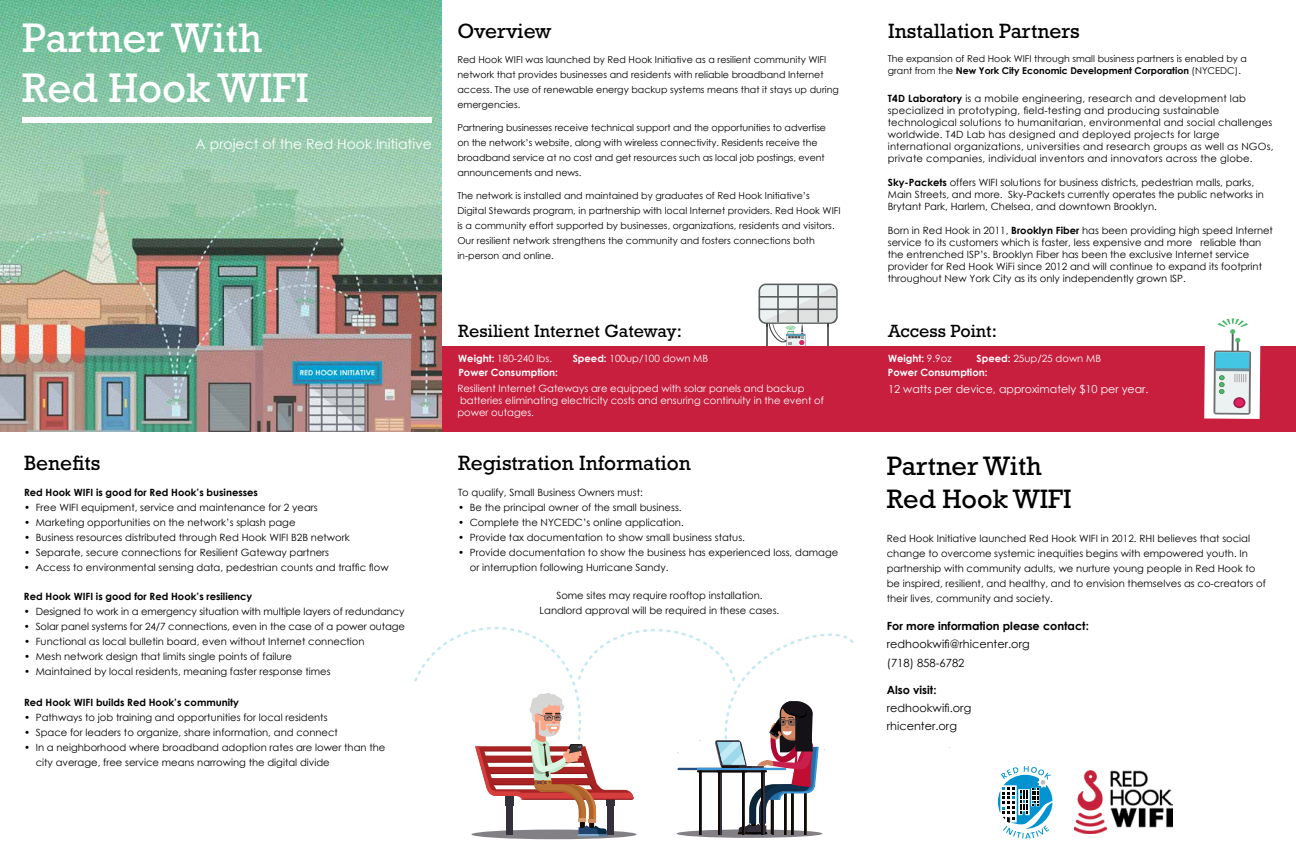
<style>
.page{position:relative;width:1296px;height:864px;background:#fff}
.page>*{position:absolute;margin:0;border:0;box-sizing:border-box;transform-origin:0 0}
.t1{font:42px/50.4px "Rockwell Std";color:#fff}
.t2{font:27.1px/32.5px "Rockwell Std";color:#000}
.t3{font:21px "Rockwell Std";color:#000}
.t4{font:21px "Rockwell Std";color:#000101}
.t5{font:18px "Rockwell Std";color:#000}
.t6{font:14px "Century Gothic";color:#fff}
.t7{font:11.3px/18.1px "Century Gothic";color:#000}
.t8{font:700 11.3px "Century Gothic";color:#000}
.t9{font:11px "Century Gothic";color:#fff}
.t10{font:10px/15px "Century Gothic";color:#000}
.t11{font:10px/12px "Century Gothic";letter-spacing:.02em;color:#000}
.t12{font:10px/12px "Century Gothic";color:#fff}
.t13{font:700 10px "Century Gothic";color:#000}
.t14{font:700 10px/14.9px "Century Gothic";color:#fff}
.t15{font:9.5px/15px "Century Gothic";color:#000}
.t16{font:9.4px/12.1px "Century Gothic";color:#000}
.s1{font-weight:700}
.s2{font-weight:400}
</style>
<div class="page">
<svg style="left:759px;top:284px;width:79px;height:62px"></svg>
<div style="left:421px;top:346px;width:444px;height:85px;background:#c81f3e"></div>
<div style="left:862px;top:346px;width:434px;height:85px;background:#c81f3e"></div>
<svg style="left:1204px;top:318px;width:57px;height:101px"></svg>
<img style="left:0;top:0;width:441px;height:432px">
<div style="left:22px;top:117px;width:410px;height:6px;background:#fff"></div>
<svg style="left:998px;top:766px;width:54px;height:73px"></svg>
<img style="left:1074px;top:771px;width:98px;height:62px">
<svg style="left:677px;top:829px;width:145px;height:9px"></svg>
<svg style="left:471px;top:830px;width:166px;height:9px"></svg>
<svg style="left:414px;top:627px;width:440px;height:209px"></svg>
<h1 class="t1" style="left:22px;top:12px;width:288px">Partner With<br>Red Hook WIFI</h1>
<h3 class="t6" style="left:196px;top:135px;width:238px">A project of the Red Hook Initiative</h3>
<h3 class="t3" style="left:24px;top:451px;width:78px">Benefits</h3>
<p class="t13" style="left:24px;top:485px;width:236px">Red Hook WIFI is good for Red Hook’s businesses</p>
<p class="t10" style="left:24px;top:500px;width:295px">• Free WIFI equipment, service and maintenance for 2 years</p>
<p class="t10" style="left:24px;top:515px;width:273px">• Marketing opportunities on the network’s splash page</p>
<p class="t10" style="left:24px;top:530px;width:327px">• Business resources distributed through Red Hook WIFI B2B network</p>
<p class="t10" style="left:24px;top:545px;width:307px">• Separate, secure connections for Resilient Gateway partners</p>
<p class="t10" style="left:24px;top:560px;width:366px">• Access to environmental sensing data, pedestrian counts and traffic flow</p>
<p class="t13" style="left:24px;top:589px;width:230px">Red Hook WIFI is good for Red Hook’s resiliency</p>
<p class="t10" style="left:24px;top:604px;width:382px">• Designed to work in a emergency situation with multiple layers of redundancy</p>
<p class="t10" style="left:24px;top:619px;width:382px">• Solar panel systems for 24/7 connections, even in the case of a power outage</p>
<p class="t10" style="left:24px;top:634px;width:342px">• Functional as local bulletin board, even without Internet connection</p>
<p class="t10" style="left:24px;top:649px;width:270px">• Mesh network design that limits single points of failure</p>
<p class="t10" style="left:24px;top:664px;width:308px">• Maintained by local residents, meaning faster response times</p>
<p class="t13" style="left:24px;top:694px;width:216px">Red Hook WIFI builds Red Hook’s community</p>
<p class="t10" style="left:24px;top:709px;width:305px">• Pathways to job training and opportunities for local residents</p>
<p class="t10" style="left:24px;top:724px;width:316px">• Space for leaders to organize, share information, and connect</p>
<p class="t10" style="left:36px;top:739px;width:351px;text-indent:-12px">• In a neighborhood where broadband adoption rates are lower than the city average, free service means narrowing the digital divide</p>
<h3 class="t4" style="left:457px;top:19px;width:96px">Overview</h3>
<p class="t15" style="left:457px;top:51px;width:383px">Red Hook WIFI was launched by Red Hook Initiative as a resilient community WIFI network that provides businesses and residents with reliable broadband Internet access. The use of renewable energy backup systems means that it stays up during emergencies.</p>
<p class="t15" style="left:457px;top:119px;width:370px">Partnering businesses receive technical support and the opportunities to advertise on the network’s website, along with wireless connectivity. Residents receive the broadband service at no cost and get resources such as local job postings, event announcements and news.</p>
<p class="t15" style="left:457px;top:187px;width:385px">The network is installed and maintained by graduates of Red Hook Initiative’s Digital Stewards program, in partnership with local Internet providers. Red Hook WIFI is a community effort supported by businesses, organizations, residents and visitors.<br>Our resilient network strengthens the community and fosters connections both in-person and online.</p>
<h3 class="t5" style="left:458px;top:321px;width:225px">Resilient Internet Gateway:</h3>
<p class="t12" style="left:458px;top:352px;width:95px"><span class="s1">Weight:</span> 180-240 lbs.</p>
<p class="t12" style="left:573px;top:352px;width:137px"><span class="s1">Speed:</span> 100up/100 down MB</p>
<p class="t14" style="left:458px;top:365px;width:101px">Power Consumption:</p>
<p class="t12" style="left:457px;top:382px;width:368px">Resilient Internet Gateways are equipped with solar panels and backup batteries eliminating electricity costs and ensuring continuity in the event of power outages.</p>
<h3 class="t3" style="left:458px;top:451px;width:234px">Registration Information</h3>
<p class="t10" style="left:458px;top:484px;width:186px">To qualify, Small Business Owners must:</p>
<p class="t10" style="left:458px;top:499px;width:225px">• Be the principal owner of the small business.</p>
<p class="t10" style="left:458px;top:514px;width:227px">• Complete the NYCEDC’s online application.</p>
<p class="t10" style="left:458px;top:529px;width:288px">• Provide tax documentation to show small business status.</p>
<p class="t10" style="left:470px;top:544px;width:370px;text-indent:-12px">• Provide documentation to show the business has experienced loss, damage or interruption following Hurricane Sandy.</p>
<p class="t10" style="left:540px;top:588px;width:241px;text-align:center">Some sites may require rooftop installation.<br>Landlord approval will be required in these cases.</p>
<h3 class="t3" style="left:888px;top:19px;width:193px">Installation Partners</h3>
<p class="t16" style="left:888px;top:53px;width:361px">The expansion of Red Hook WIFI through small business partners is enabled by a grant from the <span class="s1">New York City Economic Development Corporation</span> (NYCEDC).</p>
<p class="t11" style="left:888px;top:92px;width:387px"><span class="s1">T4D Laboratory</span> is a mobile engineering, research and development lab specialized in prototyping, field-testing and producing sustainable technological solutions to humanitarian, environmental and social challenges worldwide. T4D Lab has designed and deployed projects for large international organizations, universities and research groups as well as NGOs, private companies, individual inventors and innovators across the globe.</p>
<p class="t10" style="left:888px;top:176px;width:378px;line-height:12px"><span class="s1">Sky-Packets</span> offers WIFI solutions for business districts, pedestrian malls, parks,<br>Main Streets, and more. Sky-Packets currently operates the public networks in<br>Brytant Park, Harlem, Chelsea, and downtown Brooklyn.</p>
<p class="t10" style="left:888px;top:224px;width:387px;line-height:12px">Born in Red Hook in 2011, <span class="s1">Brooklyn Fiber</span> has been providing high speed Internet service to its customers which is faster, less expensive and more reliable than the entrenched ISP’s. Brooklyn Fiber has been the exclusive Internet service provider for Red Hook WiFi since 2012 and will continue to expand its footprint throughout New York City as its only independently grown ISP.</p>
<h3 class="t5" style="left:888px;top:320px;width:110px">Access Point:</h3>
<p class="t14" style="left:888px;top:350px;width:65px">Weight: <span class="s2">9.9oz</span></p>
<p class="t14" style="left:888px;top:350px;width:215px;text-indent:89px">Speed: <span class="s2">25up/25 down MB<br></span>Power Consumption:</p>
<p class="t9" style="left:888px;top:381px;width:262px">12 watts per device, approximately $10 per year.</p>
<h2 class="t2" style="left:887px;top:449px;width:186px">Partner With<br>Red Hook WIFI</h2>
<p class="t10" style="left:887px;top:531px;width:381px">Red Hook Initiative launched Red Hook WIFI in 2012. RHI believes that social change to overcome systemic inequities begins with empowered youth. In partnership with community adults, we nurture young people in Red Hook to be inspired, resilient, and healthy, and to envision themselves as co-creators of their lives, community and society.</p>
<p class="t8" style="left:887px;top:618px;width:204px">For more information please contact:</p>
<p class="t7" style="left:887px;top:635px;width:144px">redhookwifi@rhicenter.org (718) 858-6782</p>
<p class="t8" style="left:887px;top:681px;width:51px">Also visit:</p>
<p class="t7" style="left:887px;top:699px;width:86px">redhookwifi.org rhicenter.org</p>
</div>
